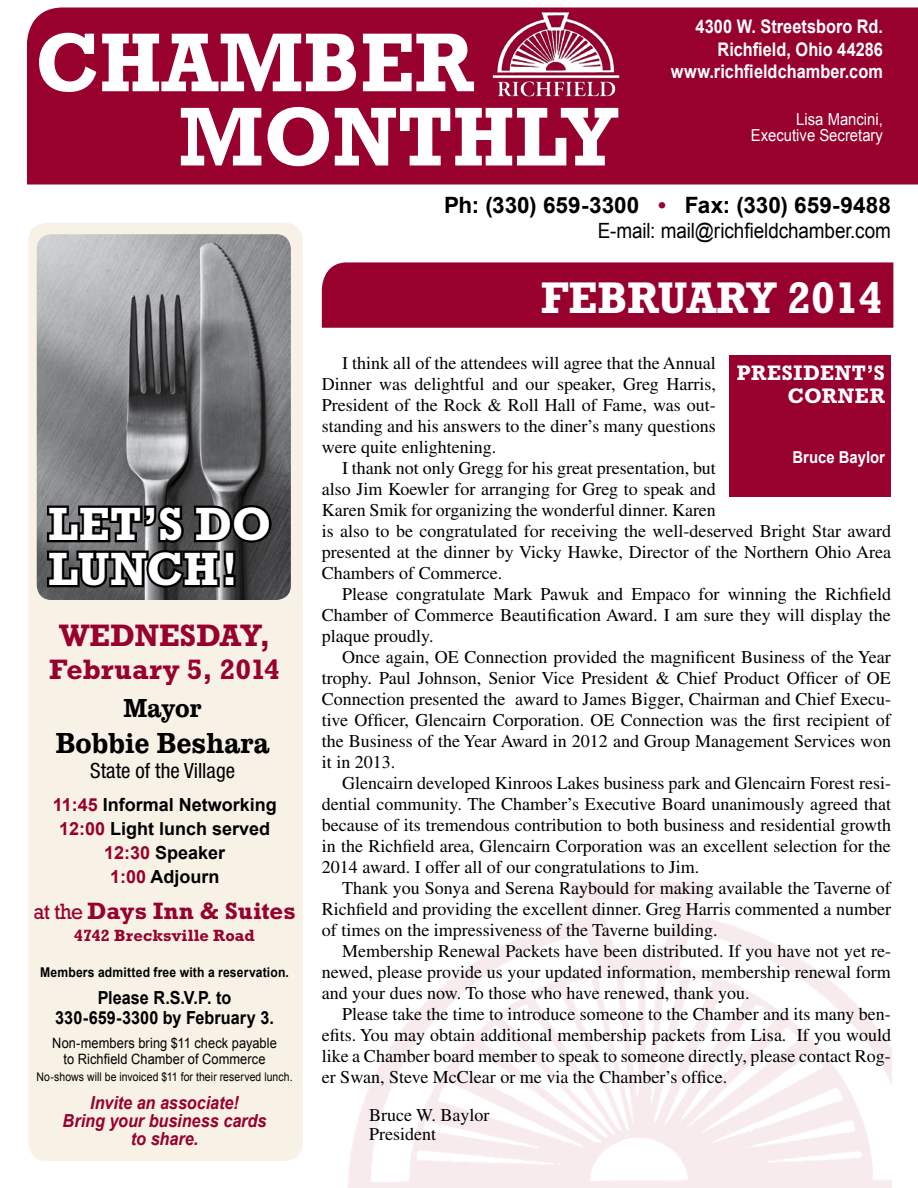
<style>
.page{position:relative;width:918px;height:1188px;background:#fff}
.page>*{position:absolute;margin:0;border:0;box-sizing:border-box;transform-origin:0 0}
.t1{font:700 84.75px/74.2px "Rockwell";color:#fff;scale:.96 1}
.t2{font:700 47.4px/45px "Rockwell";letter-spacing:.02em;color:#fff}
.t3{font:700 45px "Rockwell";color:#fff;scale:.96 1}
.t4{font:700 31.5px "Rockwell";color:#98002e}
.t5{font:30px "URW Clarendon T Medi Narr";color:#000;scale:.96 1}
.t6{font:700 28.5px "Rockwell";letter-spacing:-.035em;color:#98002e}
.t7{font:27px "URW Clarendon T Medi Narr";letter-spacing:-.005em;color:#000;scale:.96 1}
.t8{font:700 24px "Rockwell";color:#98002e}
.t9{font:700 22.5px "Arial";color:#000}
.t10{font:700 21.3px/22.5px "Rockwell";letter-spacing:.04em;color:#fff;text-align:right}
.t11{font:21px "Arial";letter-spacing:-.005em;color:#000;scale:.9 1}
.t12{font:condensed 21px "Helvetica Neue";color:#000}
.t13{font:700 18.75px/22.5px "Arial";color:#fff;text-align:right;scale:.87 1}
.t14{font:18px/21px "Times";color:#000;text-align:justify}
.t15{font:700 18px/24px "Arial";color:#000;text-align:center}
.t16{font:italic 700 18px/18px "Arial";letter-spacing:-.005em;color:#98002e;text-align:center;scale:.9 1}
.t17{font:700 18px/19.5px "Arial";color:#000;text-align:center;scale:.9 1}
.t18{font:16.5px/16.5px "Arial";color:#fff;text-align:right;scale:.9 1}
.t19{font:700 16.5px "Rockwell";letter-spacing:.005em;color:#98002e}
.t20{font:700 16.5px "Arial";color:#fff;scale:.9 1}
.t21{font:14.25px/16.5px "Arial";letter-spacing:.005em;color:#000;text-align:center;scale:.9 1}
.t22{font:700 13.5px "Arial";letter-spacing:.015em;color:#000;scale:.9 1}
.t23{font:12px "Arial";letter-spacing:.01em;color:#000;scale:.87 1}
.s1{color:#98002e}
.s2{font-weight:400;font-size:22.5px}
</style>
<div class="page">
<div style="left:27px;top:8px;width:891px;height:176px;background:#98002e"></div>
<img style="left:462px;top:10px;width:190px;height:88px">
<div style="left:322px;top:262px;width:571px;height:66px;background:#98002e"></div>
<div style="left:729px;top:355px;width:162px;height:142px;background:#98002e"></div>
<div style="left:28px;top:223px;width:275px;height:938px;background:#f7f1e6;border-radius:18px"></div>
<img style="left:37px;top:234px;width:254px;height:366px">
<svg style="left:45px;top:502px;width:229px;height:88px;background:#313132"></svg>
<h1 class="t1" style="left:179px;top:24px;width:459px;text-indent:-143px">CHAMBER<br>MONTHLY</h1>
<p class="t13" style="left:671px;top:15px;width:245px">4300 W. Streetsboro Rd.<br>Richfield, Ohio 44286 www.richfieldchamber.com</p>
<p class="t18" style="left:751px;top:111px;width:148px">Lisa Mancini,<br>Executive Secretary</p>
<p class="t9" style="left:444px;top:192px;width:448px">Ph: (330) 659-3300 <span class="s1">•</span> Fax: (330) 659-9488</p>
<p class="t11" style="left:598px;top:219px;width:327px">E-mail: mail@richfieldchamber.com</p>
<h2 class="t2" style="left:48px;top:501px;width:212px">LET ’S DO<br>LUNCH!</h2>
<h3 class="t4" style="left:59px;top:617px;width:213px">WEDNESDAY,</h3>
<h3 class="t6" style="left:49px;top:652px;width:233px">FEBRUARY 5, 2014</h3>
<h3 class="t7" style="left:124px;top:692px;width:83px">Mayor</h3>
<h3 class="t5" style="left:56px;top:725px;width:224px">Bobbie Beshara</h3>
<p class="t12" style="left:90px;top:759px;width:146px">State of the Village</p>
<p class="t15" style="left:53px;top:793px;width:226px"><span class="s1">11:45</span> Informal Networking<br><span class="s1">12:00</span> Light lunch served<br><span class="s1">12:30</span> Speaker<br><span class="s1">1:00</span> Adjourn</p>
<h3 class="t8" style="left:34px;top:896px;width:264px"><span class="s2">at the</span> DAYS INN &amp; SUITES</h3>
<p class="t19" style="left:74px;top:926px;width:182px">4742 BRECKSVILLE ROAD</p>
<p class="t22" style="left:40px;top:965px;width:278px">Members admitted free with a reservation.</p>
<p class="t17" style="left:55px;top:988px;width:244px">Please R.S.V.P. to<br>330-659-3300 by February 3.</p>
<p class="t21" style="left:52px;top:1034px;width:251px">Non-members bring $11 check payable to Richfield Chamber of Commerce</p>
<p class="t23" style="left:36px;top:1070px;width:296px">No-shows will be invoiced $11 for their reserved lunch.</p>
<p class="t16" style="left:63px;top:1094px;width:228px">Invite an associate!<br>Bring your business cards to share.</p>
<h3 class="t3" style="left:541px;top:271px;width:358px">FEBRUARY 2014</h3>
<p class="t14" style="left:322px;top:353px;width:396px;text-indent:20px">I think all of the attendees will agree that the Annual Dinner was delightful and our speaker, Greg Harris, President of the Rock &amp; Roll Hall of Fame, was out&shy;standing and his answers to the diner’s many questions were quite enlightening.</p>
<p class="t14" style="left:322px;top:458px;width:571px;text-align:left;text-indent:20px">I thank not only Gregg for his great presentation, but<br>also Jim Koewler for arranging for Greg to speak and<br>Karen Smik for organizing the wonderful dinner. Karen<br>is also to be congratulated for receiving the well-deserved Bright Star award presented at the dinner by Vicky Hawke, Director of the Northern Ohio Area Chambers of Commerce.</p>
<p class="t14" style="left:322px;top:584px;width:571px;text-indent:20px">Please congratulate Mark Pawuk and Empaco for winning the Richfield Chamber of Commerce Beautification Award. I am sure they will display the plaque proudly.</p>
<p class="t14" style="left:322px;top:647px;width:571px;text-indent:20px">Once again, OE Connection provided the magnificent Business of the Year trophy. Paul Johnson, Senior Vice President &amp; Chief Product Officer of OE Connection presented the award to James Bigger, Chairman and Chief Execu&shy;tive Officer, Glencairn Corporation. OE Connection was the first recipient of the Business of the Year Award in 2012 and Group Management Services won it in 2013.</p>
<p class="t14" style="left:322px;top:773px;width:571px;text-indent:20px">Glencairn developed Kinroos Lakes business park and Glencairn Forest resi&shy;dential community. The Chamber’s Executive Board unanimously agreed that because of its tremendous contribution to both business and residential growth in the Richfield area, Glencairn Corporation was an excellent selection for the 2014 award. I offer all of our congratulations to Jim.</p>
<p class="t14" style="left:322px;top:878px;width:571px;text-indent:20px">Thank you Sonya and Serena Raybould for making available the Taverne of Richfield and providing the excellent dinner. Greg Harris commented a number of times on the impressiveness of the Taverne building.</p>
<p class="t14" style="left:322px;top:941px;width:571px;text-indent:20px">Membership Renewal Packets have been distributed. If you have not yet re&shy;newed, please provide us your updated information, membership renewal form and your dues now. To those who have renewed, thank you.</p>
<p class="t14" style="left:322px;top:1004px;width:571px;text-indent:20px">Please take the time to introduce someone to the Chamber and its many ben&shy;efits. You may obtain additional membership packets from Lisa. If you would like a Chamber board member to speak to someone directly, please contact Rog&shy;er Swan, Steve McClear or me via the Chamber’s office.</p>
<p class="t14" style="left:369px;top:1105px;width:122px;line-height:19.5px">Bruce W. Baylor<br>President</p>
<p class="t10" style="left:737px;top:361px;width:150px">PRESIDENT ’S<br>CORNER</p>
<p class="t20" style="left:793px;top:448px;width:104px">Bruce Baylor</p>
</div>
